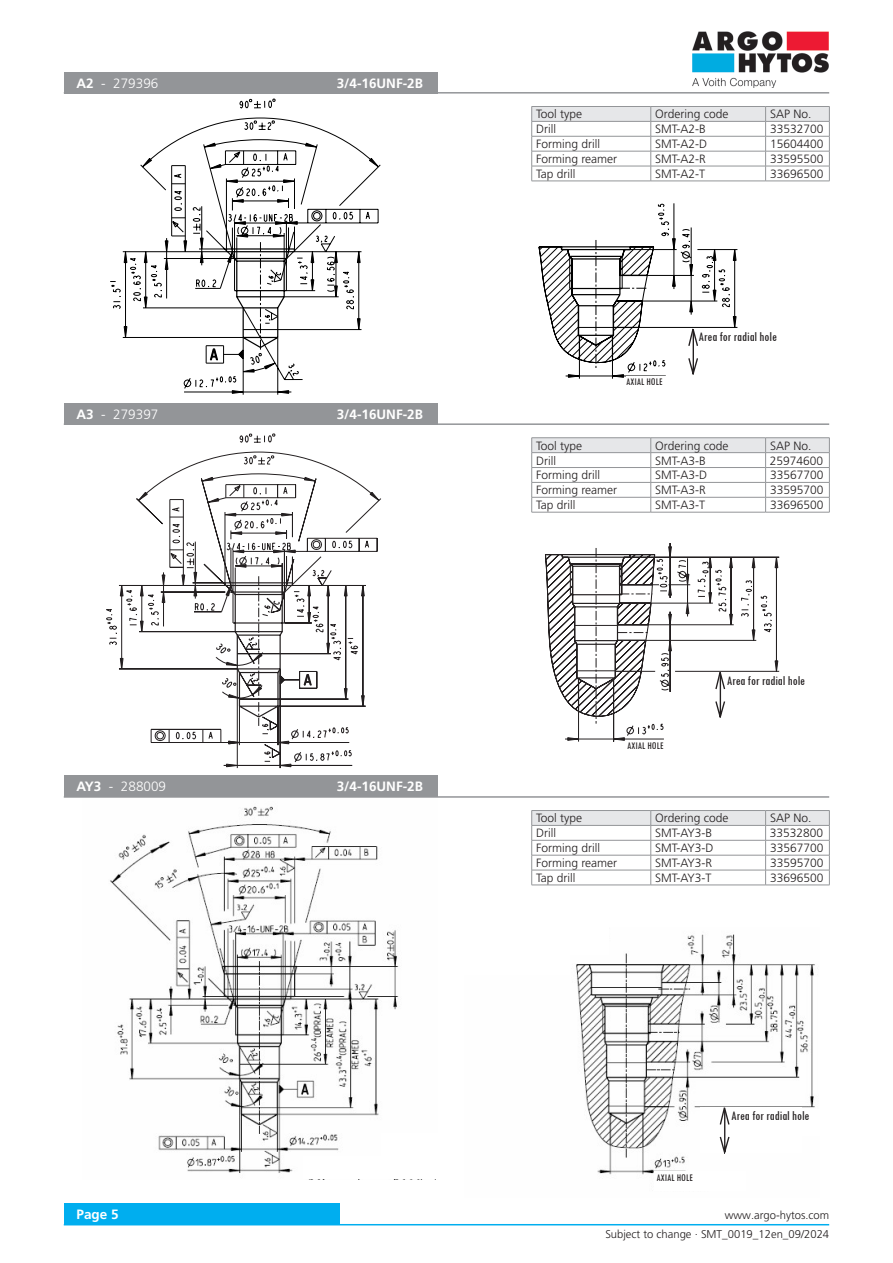
<style>
.page{position:relative;width:893px;height:1263px;background:#fff}
.page>*{position:absolute;margin:0;border:0;box-sizing:border-box;transform-origin:0 0}
._8_popisek{font:condensed 13.5px "Tw Cen";color:#231f20}
._03_Headline_white{font:700 13.5px "Frutiger LT Pro";color:#fff}
._03_Headline_white-2{font:300 13.5px "Frutiger LT Pro";color:#fff}
.Tabulka_1sl_lmm{font:300 12px "Frutiger LT Pro";color:#231f20}
._06_Text__1mm{font:300 12px "Frutiger LT Pro";color:#231f20}
._06_Text{font:300 12px "Frutiger LT Pro";color:#231f20}
.t1{font:300 11.25px "Frutiger LT Pro";color:#231f20}
.t2{font:condensed 10.95px "Swiss 721 BTCE";color:#231f20}
._7_hl_opracování{font:condensed 10.5px "Tw Cen";color:#231f20}
.s1{font-weight:700}
</style>
<div class="page">
<img style="left:692px;top:31px;width:137px;height:56px">
<svg style="left:239px;top:98px;width:37px;height:11px"></svg>
<svg style="left:173px;top:117px;width:208px;height:50px"></svg>
<svg style="left:110px;top:142px;width:269px;height:253px"></svg>
<svg style="left:239px;top:433px;width:37px;height:10px"></svg>
<svg style="left:168px;top:451px;width:270px;height:336px"></svg>
<svg style="left:103px;top:477px;width:277px;height:299px"></svg>
<svg style="left:734px;top:556px;width:46px;height:116px"></svg>
<svg style="left:538px;top:203px;width:200px;height:176px"></svg>
<svg style="left:545px;top:543px;width:189px;height:199px"></svg>
<div style="left:698px;top:330px;width:92px;height:32px;background:#fff"></div>
<div style="left:727px;top:674px;width:92px;height:26px;background:#fff"></div>
<div style="left:627px;top:741px;width:47px;height:9px;background:#fff"></div>
<div style="left:626px;top:376px;width:47px;height:9px;background:#fff"></div>
<svg style="left:531px;top:810px;width:299px;height:75px"></svg>
<hr style="left:531px;top:885px;width:120px;height:1px;background:#939598">
<hr style="left:651px;top:885px;width:115px;height:1px;background:#939598">
<hr style="left:766px;top:885px;width:64px;height:1px;background:#939598">
<img style="left:576px;top:934px;width:239px;height:241px">
<div style="left:464px;top:918px;width:144px;height:36px;background:#fff"></div>
<img style="left:110px;top:806px;width:289px;height:367px">
<div style="left:304px;top:1156px;width:139px;height:23px;background:#fff"></div>
<div style="left:381px;top:1133px;width:70px;height:23px;background:#fff"></div>
<div style="left:64px;top:776px;width:373px;height:21px;background:#939598"></div>
<hr style="left:64px;top:796px;width:765px;height:2px;background:#939598">
<div style="left:700px;top:1107px;width:101px;height:46px;background:#fff"></div>
<div style="left:654px;top:1171px;width:92px;height:20px;background:#fff"></div>
<svg style="left:719px;top:1107px;width:11px;height:46px"></svg>
<div style="left:731px;top:1109px;width:92px;height:27px;background:#fff"></div>
<div style="left:64px;top:72px;width:373px;height:22px;background:#939598"></div>
<hr style="left:64px;top:92px;width:765px;height:2px;background:#939598">
<div style="left:64px;top:403px;width:373px;height:21px;background:#939598"></div>
<hr style="left:64px;top:423px;width:765px;height:2px;background:#939598">
<hr style="left:531px;top:437px;width:120px;height:1px;background:#939598">
<hr style="left:651px;top:437px;width:115px;height:1px;background:#939598">
<hr style="left:766px;top:437px;width:64px;height:1px;background:#939598">
<svg style="left:531px;top:438px;width:299px;height:74px"></svg>
<hr style="left:531px;top:512px;width:120px;height:1px;background:#939598">
<hr style="left:651px;top:512px;width:115px;height:1px;background:#939598">
<hr style="left:766px;top:512px;width:64px;height:1px;background:#939598">
<svg style="left:531px;top:106px;width:299px;height:75px"></svg>
<hr style="left:531px;top:181px;width:120px;height:1px;background:#939598">
<hr style="left:651px;top:181px;width:115px;height:1px;background:#939598">
<hr style="left:766px;top:181px;width:64px;height:1px;background:#939598">
<hr style="left:64px;top:1224px;width:765px;height:1px;background:#00aeef">
<div style="left:64px;top:1203px;width:276px;height:22px;background:#00aeef"></div>
<p class="_03_Headline_white-2" style="left:77px;top:75px;width:83px"><span class="s1">A2</span> - 279396</p>
<p class="_03_Headline_white" style="left:337px;top:75px;width:88px">3/4-16UNF-2B</p>
<p class="_03_Headline_white-2" style="left:77px;top:406px;width:83px"><span class="s1">A3</span> - 279397</p>
<p class="_03_Headline_white" style="left:337px;top:406px;width:88px">3/4-16UNF-2B</p>
<p class="_03_Headline_white-2" style="left:77px;top:779px;width:91px"><span class="s1">AY3</span> - 288009</p>
<p class="_03_Headline_white" style="left:337px;top:779px;width:88px">3/4-16UNF-2B</p>
<p class="_06_Text__1mm" style="left:536px;top:107px;width:48px">Tool type</p>
<p class="_06_Text__1mm" style="left:655px;top:107px;width:75px">Ordering code</p>
<p class="_06_Text__1mm" style="left:770px;top:107px;width:43px">SAP No.</p>
<p class="_06_Text__1mm" style="left:536px;top:122px;width:21px">Drill</p>
<p class="_06_Text__1mm" style="left:655px;top:122px;width:52px">SMT-A2-B</p>
<p class="_06_Text__1mm" style="left:770px;top:122px;width:55px">33532700</p>
<p class="_06_Text__1mm" style="left:536px;top:137px;width:65px">Forming drill</p>
<p class="_06_Text__1mm" style="left:655px;top:137px;width:53px">SMT-A2-D</p>
<p class="_06_Text__1mm" style="left:770px;top:137px;width:55px">15604400</p>
<p class="_06_Text__1mm" style="left:536px;top:152px;width:83px">Forming reamer</p>
<p class="_06_Text__1mm" style="left:655px;top:152px;width:52px">SMT-A2-R</p>
<p class="_06_Text__1mm" style="left:770px;top:152px;width:55px">33595500</p>
<p class="_06_Text__1mm" style="left:536px;top:167px;width:41px">Tap drill</p>
<p class="_06_Text__1mm" style="left:655px;top:167px;width:51px">SMT-A2-T</p>
<p class="_06_Text__1mm" style="left:770px;top:167px;width:55px">33696500</p>
<p class="_7_hl_opracování" style="left:626px;top:375px;width:38px">AXIAL HOLE</p>
<p class="_8_popisek" style="left:698px;top:328px;width:80px">Area for radial hole</p>
<p class="t2" style="left:701px;top:331px;width:54px">min. for side</p>
<p class="Tabulka_1sl_lmm" style="left:536px;top:439px;width:48px">Tool type</p>
<p class="Tabulka_1sl_lmm" style="left:655px;top:439px;width:75px">Ordering code</p>
<p class="Tabulka_1sl_lmm" style="left:770px;top:439px;width:43px">SAP No.</p>
<p class="Tabulka_1sl_lmm" style="left:536px;top:453px;width:21px">Drill</p>
<p class="Tabulka_1sl_lmm" style="left:655px;top:453px;width:52px">SMT-A3-B</p>
<p class="_06_Text" style="left:770px;top:453px;width:55px">25974600</p>
<p class="Tabulka_1sl_lmm" style="left:536px;top:468px;width:65px">Forming drill</p>
<p class="Tabulka_1sl_lmm" style="left:655px;top:468px;width:53px">SMT-A3-D</p>
<p class="Tabulka_1sl_lmm" style="left:770px;top:468px;width:55px">33567700</p>
<p class="Tabulka_1sl_lmm" style="left:536px;top:483px;width:83px">Forming reamer</p>
<p class="Tabulka_1sl_lmm" style="left:655px;top:483px;width:52px">SMT-A3-R</p>
<p class="Tabulka_1sl_lmm" style="left:770px;top:483px;width:55px">33595700</p>
<p class="Tabulka_1sl_lmm" style="left:536px;top:498px;width:41px">Tap drill</p>
<p class="Tabulka_1sl_lmm" style="left:655px;top:498px;width:51px">SMT-A3-T</p>
<p class="Tabulka_1sl_lmm" style="left:770px;top:498px;width:55px">33696500</p>
<p class="_7_hl_opracování" style="left:627px;top:739px;width:38px">AXIAL HOLE</p>
<p class="_8_popisek" style="left:727px;top:672px;width:80px">Area for radial hole</p>
<p class="t2" style="left:728px;top:674px;width:54px">min. for side</p>
<p class="Tabulka_1sl_lmm" style="left:536px;top:811px;width:48px">Tool type</p>
<p class="Tabulka_1sl_lmm" style="left:655px;top:811px;width:75px">Ordering code</p>
<p class="Tabulka_1sl_lmm" style="left:770px;top:811px;width:43px">SAP No.</p>
<p class="Tabulka_1sl_lmm" style="left:536px;top:826px;width:21px">Drill</p>
<p class="Tabulka_1sl_lmm" style="left:655px;top:826px;width:58px">SMT-AY3-B</p>
<p class="_06_Text" style="left:770px;top:826px;width:55px">33532800</p>
<p class="Tabulka_1sl_lmm" style="left:536px;top:841px;width:65px">Forming drill</p>
<p class="Tabulka_1sl_lmm" style="left:655px;top:841px;width:60px">SMT-AY3-D</p>
<p class="Tabulka_1sl_lmm" style="left:770px;top:841px;width:55px">33567700</p>
<p class="Tabulka_1sl_lmm" style="left:536px;top:856px;width:83px">Forming reamer</p>
<p class="Tabulka_1sl_lmm" style="left:655px;top:856px;width:58px">SMT-AY3-R</p>
<p class="Tabulka_1sl_lmm" style="left:770px;top:856px;width:55px">33595700</p>
<p class="Tabulka_1sl_lmm" style="left:536px;top:871px;width:41px">Tap drill</p>
<p class="Tabulka_1sl_lmm" style="left:655px;top:871px;width:58px">SMT-AY3-T</p>
<p class="Tabulka_1sl_lmm" style="left:770px;top:871px;width:55px">33696500</p>
<p class="_7_hl_opracování" style="left:657px;top:1171px;width:38px">AXIAL HOLE</p>
<p class="_8_popisek" style="left:731px;top:1108px;width:80px">Area for radial hole</p>
<p class="t2" style="left:732px;top:1109px;width:54px">min. for side</p>
<p class="_03_Headline_white" style="left:77px;top:1206px;width:44px">Page 5</p>
<p class="t1" style="left:725px;top:1209px;width:106px">www.argo-hytos.com</p>
<p class="t1" style="left:605px;top:1227px;width:225px">Subject to change · SMT_0019_12en_09/2024</p>
</div>
